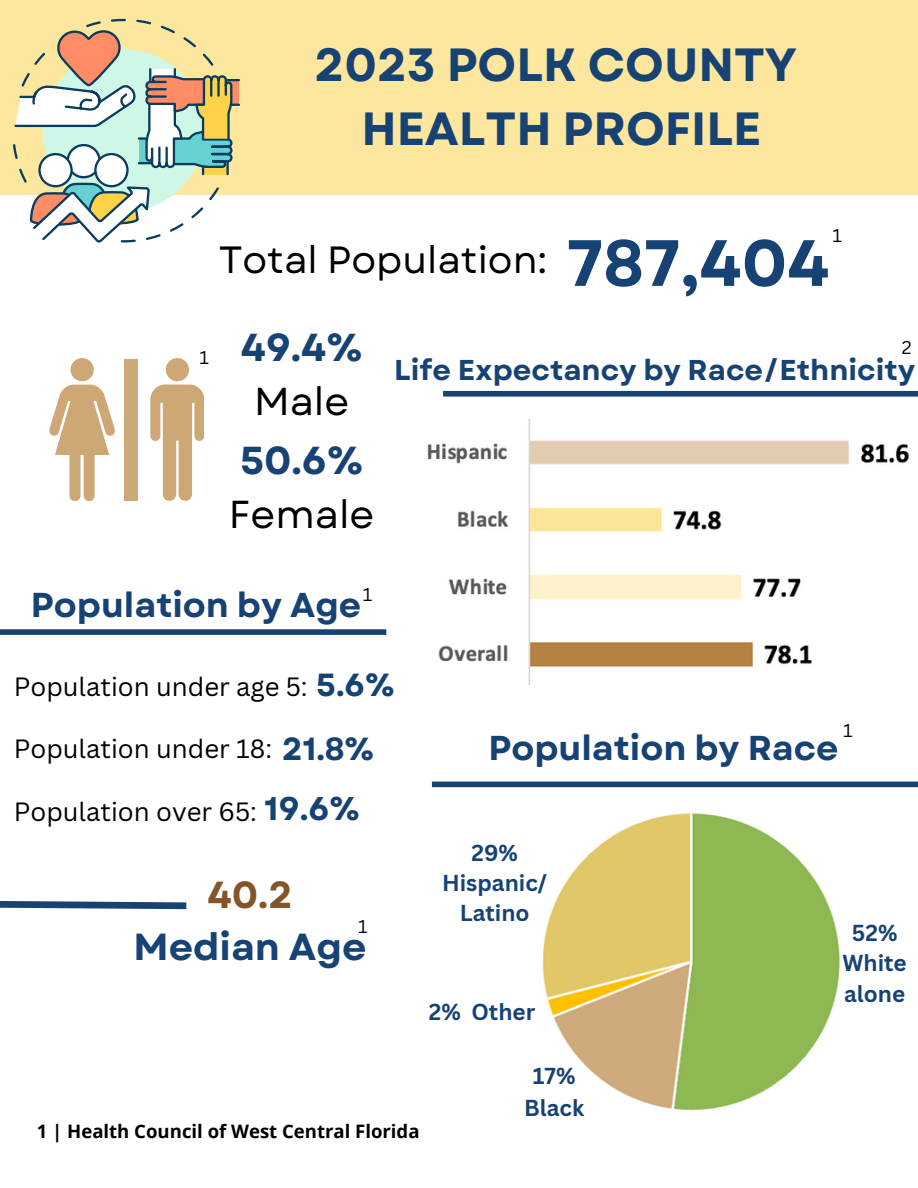
<style>
.page{position:relative;width:918px;height:1188px;background:#fff}
.page>*{position:absolute;margin:0;border:0;box-sizing:border-box;transform-origin:0 0}
.t1{font:700 65.25px "Garet";color:#164274}
.t2{font:700 46.5px/64.2px "Garet";color:#164274;text-align:center}
.t3{font:39px/54.2px "Garet";color:#000}
.t4{font:700 39px/54.2px "Garet";color:#164274;text-align:center}
.t5{font:37.95px "Garet";color:#000}
.t6{font:700 37.65px/51.8px "Garet";color:#164274;text-align:center}
.t7{font:700 34.5px "Garet";color:#164274}
.t8{font:700 28.65px "Garet";color:#164274}
.t9{font:25.8px "Canva Sans";color:#000}
.t10{font:700 22.5px/30.3px "Canva Sans";color:#164274;text-align:center}
.t11{font:700 18.6px "Open Sans";color:#000}
.t12{font:18px "Canva Sans";color:#000}
.s1{font-weight:400;color:#000}
.s2{font-weight:700;color:#164274}
.s3{font-family:"Garet";font-weight:700;font-size:31.95px;color:#164274}
.s4{font-family:"Garet";font-weight:700;font-size:32.7px;color:#164274}
.s5{color:#845529}
</style>
<div class="page">
<div style="left:432px;top:782px;width:486px;height:5px;background:#164274"></div>
<div style="left:124px;top:359px;width:13px;height:141px;background:#cea777"></div>
<div style="left:0;top:0;width:918px;height:195px;background:#fde69d"></div>
<div style="left:0;top:629px;width:386px;height:6px;background:#164274"></div>
<div style="left:71px;top:358px;width:23px;height:23px;background:#cea777;border-radius:50%"></div>
<div style="left:166px;top:358px;width:23px;height:23px;background:#cea777;border-radius:50%"></div>
<svg style="left:49px;top:385px;width:66px;height:116px"></svg>
<svg style="left:150px;top:385px;width:54px;height:116px"></svg>
<div style="left:226px;top:80px;width:13px;height:25px;background:#ff8c64"></div>
<div style="left:225px;top:79px;width:15px;height:27px;border:2px solid #093c5f"></div>
<svg style="left:13px;top:19px;width:221px;height:224px"></svg>
<div style="left:68px;top:145px;width:32px;height:32px;background:#fff;border-radius:50%"></div>
<div style="left:66px;top:144px;width:35px;height:34px;border:2px solid #093c5f;border-radius:50%"></div>
<div style="left:40px;top:154px;width:32px;height:32px;background:#fff;border-radius:50%"></div>
<div style="left:38px;top:153px;width:35px;height:34px;border:2px solid #093c5f;border-radius:50%"></div>
<div style="left:95px;top:154px;width:32px;height:32px;background:#fff;border-radius:50%"></div>
<div style="left:94px;top:153px;width:35px;height:34px;border:2px solid #093c5f;border-radius:50%"></div>
<svg style="left:0;top:901px;width:187px;height:9px"></svg>
<img style="left:542px;top:813px;width:298px;height:298px">
<div style="left:443px;top:391px;width:475px;height:6px;background:#164274"></div>
<img style="left:427px;top:419px;width:483px;height:266px">
<h1 class="t2" style="left:315px;top:32px;width:484px">2023 POLK COUNTY<br>HEALTH PROFILE</h1>
<p class="t12" style="left:200px;top:344px;width:11px">1</p>
<p class="t12" style="left:833px;top:223px;width:11px">1</p>
<h2 class="t5" style="left:219px;top:233px;width:330px">Total Population:</h2>
<p class="t1" style="left:567px;top:216px;width:264px">787,404</p>
<p class="t4" style="left:241px;top:321px;width:123px">49.4%<br><span class="s1">Male</span></p>
<p class="t3" style="left:229px;top:433px;width:147px"><span class="s2">50.6%<br></span>Female</p>
<p class="t12" style="left:902px;top:335px;width:11px">2</p>
<p class="t8" style="left:394px;top:350px;width:522px">Life Expectancy by Race/Ethnicity</p>
<p class="t7" style="left:31px;top:580px;width:332px">Population by Age</p>
<p class="t12" style="left:363px;top:582px;width:11px">1</p>
<p class="t9" style="left:14px;top:669px;width:383px">Population under age 5: <span class="s3">5.6%</span></p>
<p class="t9" style="left:14px;top:731px;width:362px">Population under 18: <span class="s3">21.8%</span></p>
<p class="t9" style="left:14px;top:793px;width:348px">Population over 65: <span class="s4">19.6%</span></p>
<p class="t6" style="left:134px;top:870px;width:234px"><span class="s5">40.2<br></span>Median Age</p>
<p class="t12" style="left:358px;top:914px;width:11px">1</p>
<p class="t12" style="left:843px;top:718px;width:11px">1</p>
<p class="t7" style="left:488px;top:723px;width:352px">Population by Race</p>
<p class="t10" style="left:442px;top:837px;width:107px">29%<br>Hispanic/<br>Latino</p>
<p class="t10" style="left:429px;top:996px;width:108px">2% Other</p>
<p class="t10" style="left:843px;top:917px;width:66px">52%<br>White alone</p>
<p class="t11" style="left:37px;top:1118px;width:384px">1 | Health Council of West Central Florida</p>
<p class="t10" style="left:524px;top:1060px;width:62px;line-height:31.5px">17%<br>Black</p>
</div>
